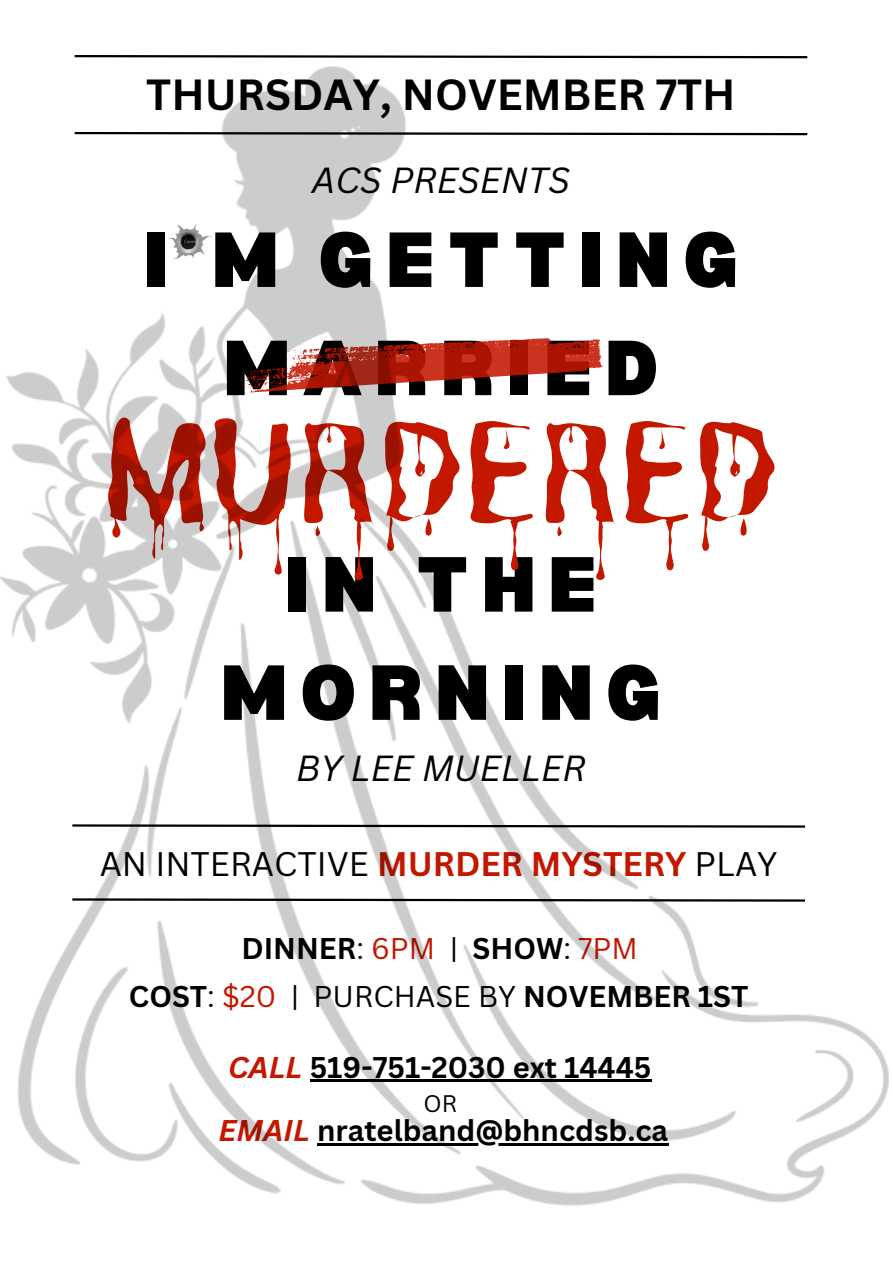
<style>
.page{position:relative;width:893px;height:1263px;background:#fff}
.page>*{position:absolute;margin:0;border:0;box-sizing:border-box;transform-origin:0 0}
.t1{font:146.4px "Charu Chandan Blood Drip Unicode";color:#c31700}
.t2{font:900 76.28px/108.2px "Bernoru";letter-spacing:.16em;color:#000;text-align:center}
.t3{font:700 42.38px "Canva Sans";color:#000}
.t4{font:italic 35.33px "Canva Sans";color:#000}
.t5{font:33.22px "Canva Sans";color:#000}
.t6{font:700 29.17px "Canva Sans";color:#000}
.t7{font:23.33px "Canva Sans";color:#000}
.s1{font-weight:700;color:#c31700}
.s2{font-weight:400}
.s3{font-weight:400;color:#c31700}
.s4{font-style:italic;color:#c31700}
</style>
<div class="page">
<svg style="left:74px;top:55px;width:734px;height:4px"></svg>
<img style="left:0;top:67px;width:889px;height:1139px">
<h2 class="t3" style="left:146px;top:64px;width:591px">THURSDAY, NOVEMBER 7TH</h2>
<h2 class="t4" style="left:312px;top:155px;width:260px">ACS PRESENTS</h2>
<p class="t2" style="left:143px;top:203px;width:597px">I’M GETTING<br>MARRIED</p>
<h4 class="t1" style="left:103px;top:388px;width:678px">MURDERED</h4>
<h3 class="t2" style="left:220px;top:527px;width:442px">IN THE<br>MORNING</h3>
<h1 class="t4" style="left:296px;top:744px;width:291px">BY LEE MUELLER</h1>
<p class="t5" style="left:100px;top:840px;width:679px">AN INTERACTIVE <span class="s1">MURDER MYSTERY</span> PLAY</p>
<p class="t6" style="left:241px;top:928px;width:398px">DINNER<span class="s2">:</span> <span class="s3">6PM</span> <span class="s2">|</span> SHOW<span class="s2">:</span> <span class="s3">7PM</span></p>
<h4 class="t6" style="left:129px;top:976px;width:621px">COST<span class="s2">:</span> <span class="s3">$20</span> <span class="s2">| PURCHASE BY</span> NOVEMBER 1ST</h4>
<h4 class="t6" style="left:228px;top:1046px;width:425px"><span class="s4">CALL</span> 519-751-2030 ext 14445</h4>
<h5 class="t7" style="left:423px;top:1087px;width:35px">OR</h5>
<h5 class="t6" style="left:218px;top:1110px;width:451px"><span class="s4">EMAIL</span> nratelband@bhncdsb.ca</h5>
</div>
